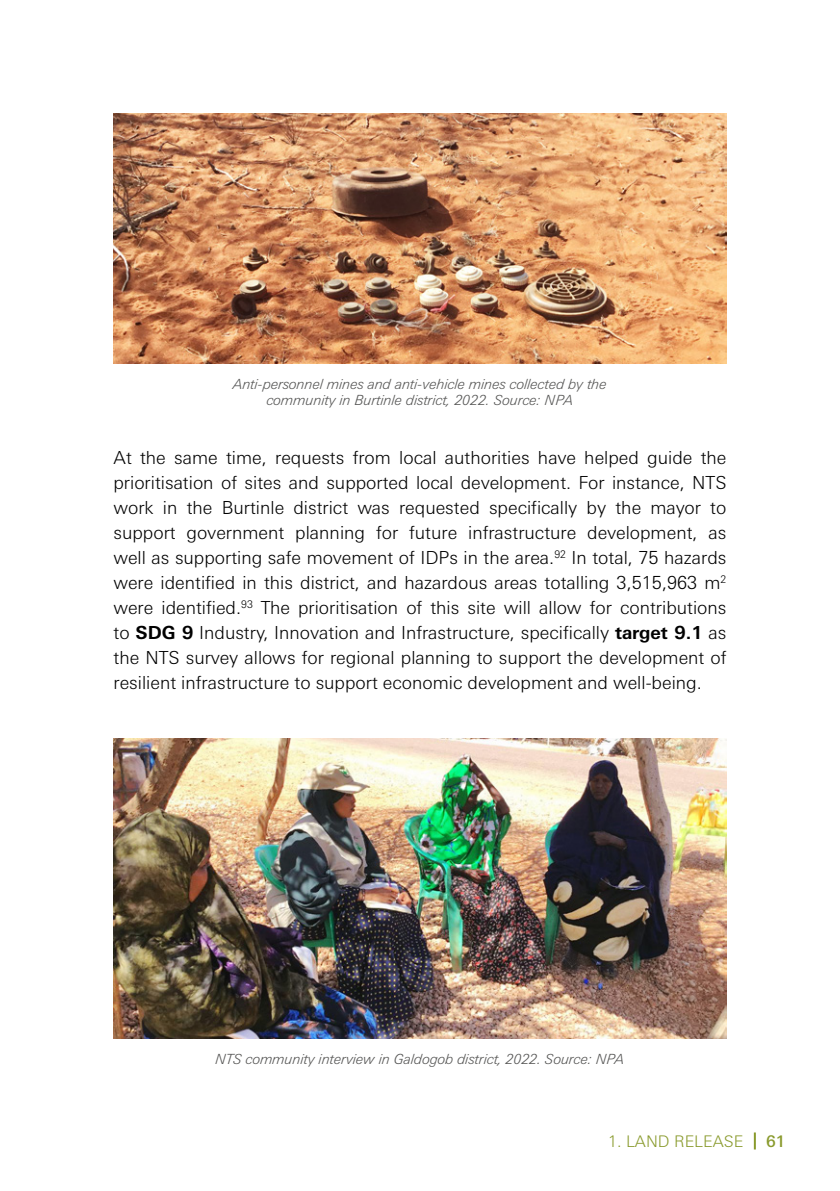
<style>
.page{position:relative;width:840px;height:1191px;background:#fff}
.page>*{position:absolute;margin:0;border:0;box-sizing:border-box;transform-origin:0 0}
.Body{font:300 18px/25px "Linotype Univers Basic";color:#000;text-align:justify}
.t1{font:300 16px "Linotype Univers Basic";color:#899a2c}
.t2{font:500 16px "Linotype Univers Basic";color:#899a2c}
.Légendes{font:italic 300 14px/16.8px "Linotype Univers Basic";color:#575756;text-align:center}
.s1{font-weight:700}
</style>
<div class="page">
<svg style="left:753px;top:1132px;width:2px;height:17px"></svg>
<img style="left:113px;top:113px;width:613px;height:250px">
<img style="left:113px;top:738px;width:613px;height:300px">
<p class="Légendes" style="left:233px;top:375px;width:375px">Anti-personnel mines and anti-vehicle mines collected by the community in Burtinle district, 2022. Source: NPA</p>
<p class="Body" style="left:113px;top:444px;width:614px">At the same time, requests from local authorities have helped guide the prioritisation of sites and supported local development. For instance, NTS work in the Burtinle district was requested specifically by the mayor to support government planning for future infrastructure development, as well as supporting safe movement of IDPs in the area.<sup>92</sup> In total, 75 hazards were identified in this district, and hazardous areas totalling 3,515,963 m<sup>2 </sup>were identified.<sup>93</sup> The prioritisation of this site will allow for contributions to <span class="s1">SDG 9</span> Industry, Innovation and Infrastructure, specifically <span class="s1">target 9.1</span> as the NTS survey allows for regional planning to support the development of resilient infrastructure to support economic development and well-being.</p>
<p class="Légendes" style="left:215px;top:1050px;width:410px">NTS community interview in Galdogob district, 2022. Source: NPA</p>
<p class="t1" style="left:607px;top:1131px;width:137px">1. LAND RELEASE</p>
<p class="t2" style="left:765px;top:1131px;width:21px">61</p>
</div>
